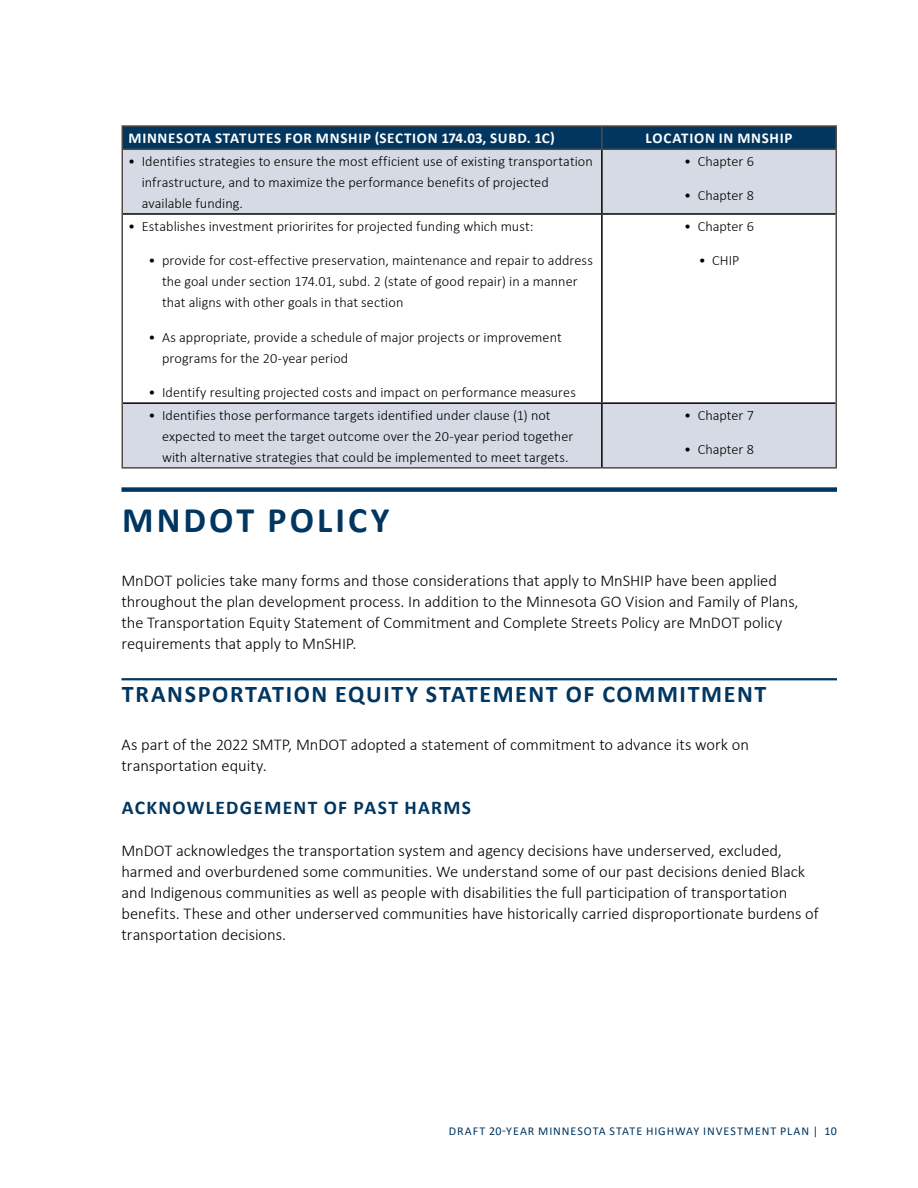
<style>
.page{position:relative;width:918px;height:1188px;background:#fff}
.page>*{position:absolute;margin:0;border:0;box-sizing:border-box;transform-origin:0 0}
.t1{font:700 36px "Calibri";letter-spacing:.085em;color:#003660}
.t2{font:700 24px "Calibri";letter-spacing:.07em;color:#003660}
.t3{font:700 19.5px "Calibri";letter-spacing:.07em;color:#003660}
.Body{font:300 16.5px/21px "Calibri";letter-spacing:-.005em;color:#000}
.Table_Header{font:700 15px "Calibri";letter-spacing:.045em;color:#fff}
.t4{font:300 14.25px/21px "Calibri";letter-spacing:.005em;color:#000}
.t5{font:12px "Calibri";letter-spacing:.075em;color:#003660}
</style>
<div class="page">
<svg style="left:123px;top:150px;width:713px;height:317px"></svg>
<hr style="left:122px;top:125px;width:480px;height:2px;background:#524b48">
<hr style="left:602px;top:125px;width:235px;height:2px;background:#524b48">
<svg style="left:122px;top:126px;width:715px;height:23px;background:#04375e"></svg>
<hr style="left:122px;top:149px;width:480px;height:1px;background:#524b48">
<hr style="left:122px;top:150px;width:1px;height:64px;background:#524b48">
<hr style="left:602px;top:149px;width:235px;height:1px;background:#524b48">
<hr style="left:836px;top:150px;width:1px;height:64px;background:#524b48">
<hr style="left:122px;top:214px;width:1px;height:189px;background:#524b48">
<hr style="left:836px;top:214px;width:1px;height:189px;background:#524b48">
<hr style="left:122px;top:403px;width:1px;height:64px;background:#524b48">
<hr style="left:836px;top:403px;width:1px;height:64px;background:#524b48">
<hr style="left:122px;top:467px;width:480px;height:2px;background:#524b48">
<hr style="left:602px;top:467px;width:235px;height:2px;background:#524b48">
<hr style="left:601px;top:150px;width:2px;height:63px;background:#000">
<hr style="left:123px;top:213px;width:479px;height:2px;background:#000">
<hr style="left:602px;top:213px;width:234px;height:2px;background:#000">
<hr style="left:601px;top:215px;width:2px;height:187px;background:#000">
<hr style="left:123px;top:402px;width:479px;height:2px;background:#000">
<hr style="left:602px;top:402px;width:234px;height:2px;background:#000">
<hr style="left:601px;top:404px;width:2px;height:63px;background:#000">
<div style="left:122px;top:487px;width:715px;height:5px;background:#003660"></div>
<hr style="left:122px;top:678px;width:715px;height:2px;background:#003660">
<p class="Table_Header" style="left:129px;top:128px;width:428px">MINNESOTA STATUTES FOR MNSHIP (SECTION 174.03, SUBD. 1C)</p>
<p class="Table_Header" style="left:646px;top:128px;width:148px">LOCATION IN MNSHIP</p>
<p class="t4" style="left:142px;top:151px;width:453px;text-indent:-14px">• Identifies strategies to ensure the most efficient use of existing transportation infrastructure, and to maximize the performance benefits of projected available funding.</p>
<p class="t4" style="left:684px;top:151px;width:71px">• Chapter 6</p>
<p class="t4" style="left:684px;top:185px;width:71px">• Chapter 8</p>
<p class="t4" style="left:128px;top:215px;width:407px">• Establishes investment priorirites for projected funding which must:</p>
<p class="t4" style="left:162px;top:250px;width:432px;text-indent:-14px">• provide for cost-effective preservation, maintenance and repair to address the goal under section 174.01, subd. 2 (state of good repair) in a manner that aligns with other goals in that section</p>
<p class="t4" style="left:162px;top:326px;width:401px;text-indent:-14px">• As appropriate, provide a schedule of major projects or improvement programs for the 20-year period</p>
<p class="t4" style="left:148px;top:382px;width:429px">• Identify resulting projected costs and impact on performance measures</p>
<p class="t4" style="left:684px;top:215px;width:71px">• Chapter 6</p>
<p class="t4" style="left:699px;top:250px;width:42px">• CHIP</p>
<p class="t4" style="left:162px;top:404px;width:413px;text-indent:-14px">• Identifies those performance targets identified under clause (1) not expected to meet the target outcome over the 20-year period together with alternative strategies that could be implemented to meet targets.</p>
<p class="t4" style="left:684px;top:404px;width:71px">• Chapter 7</p>
<p class="t4" style="left:684px;top:439px;width:71px">• Chapter 8</p>
<h1 class="t1" style="left:122px;top:495px;width:269px">MNDOT POLICY</h1>
<p class="Body" style="left:122px;top:570px;width:679px">MnDOT policies take many forms and those considerations that apply to MnSHIP have been applied throughout the plan development process. In addition to the Minnesota GO Vision and Family of Plans, the Transportation Equity Statement of Commitment and Complete Streets Policy are MnDOT policy requirements that apply to MnSHIP.</p>
<h2 class="t2" style="left:122px;top:677px;width:646px">TRANSPORTATION EQUITY STATEMENT OF COMMITMENT</h2>
<p class="Body" style="left:122px;top:734px;width:629px">As part of the 2022 SMTP, MnDOT adopted a statement of commitment to advance its work on transportation equity.</p>
<h3 class="t3" style="left:122px;top:793px;width:351px">ACKNOWLEDGEMENT OF PAST HARMS</h3>
<p class="Body" style="left:122px;top:840px;width:699px">MnDOT acknowledges the transportation system and agency decisions have underserved, excluded, harmed and overburdened some communities. We understand some of our past decisions denied Black and Indigenous communities as well as people with disabilities the full participation of transportation benefits. These and other underserved communities have historically carried disproportionate burdens of transportation decisions.</p>
<p class="t5" style="left:449px;top:1123px;width:390px">DRAFT 20-YEAR MINNESOTA STATE HIGHWAY INVESTMENT PLAN | 10</p>
</div>
